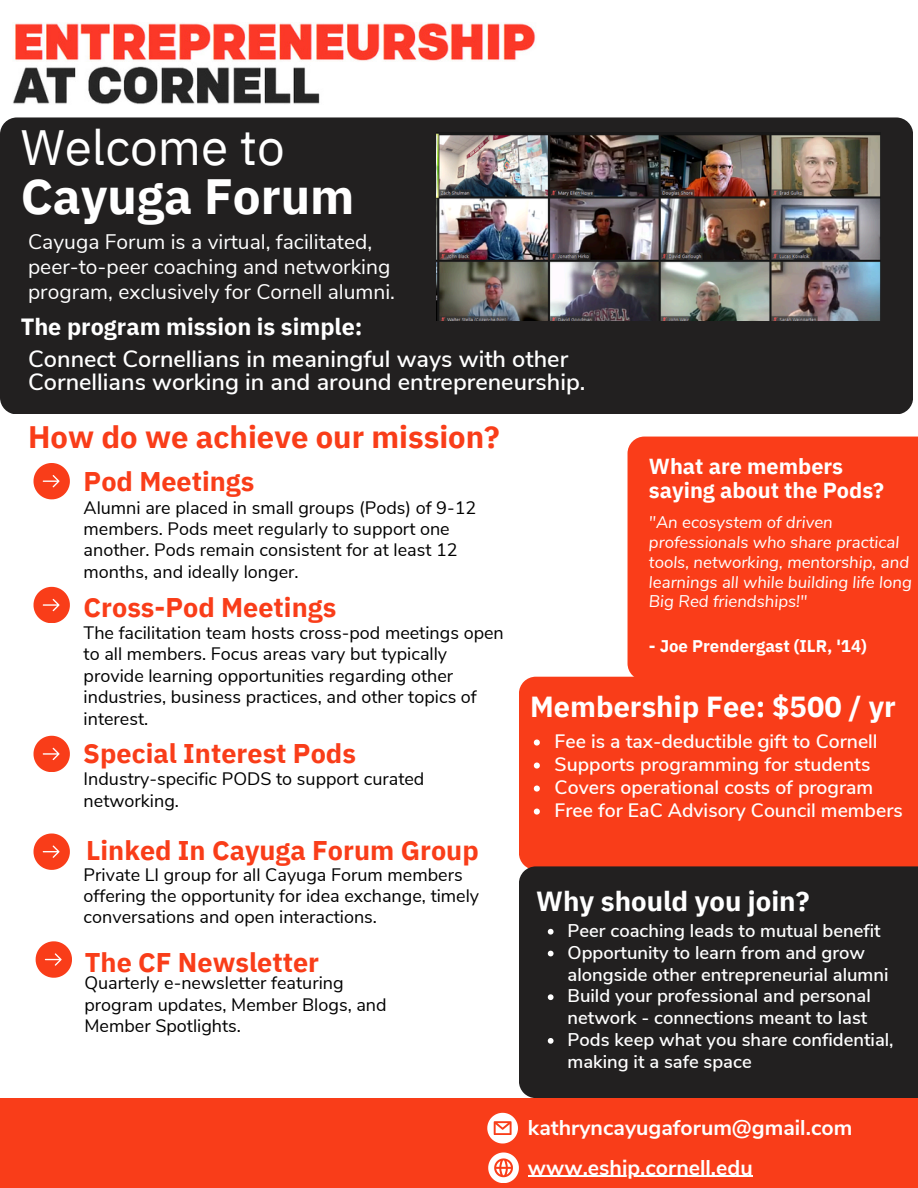
<style>
.page{position:relative;width:918px;height:1188px;background:#fff}
.page>*{position:absolute;margin:0;border:0;box-sizing:border-box;transform-origin:0 0}
.t1{font:700 49.5px/48.8px "IBM Plex Sans";color:#fff}
.t2{font:700 31.05px "IBM Plex Sans";color:#f93d19}
.t3{font:700 28.95px "IBM Plex Sans";color:#fff}
.t4{font:700 27.6px "IBM Plex Sans";color:#fff}
.t5{font:700 27px "IBM Plex Sans";color:#f93d19}
.t6{font:600 23.4px/23.4px "Nunito Sans";color:#fff}
.t7{font:700 23.4px "IBM Plex Sans";color:#fff}
.t8{font:700 21.75px/23.5px "IBM Plex Sans";color:#fff}
.t9{font:700 21.3px "Nunito Sans";color:#fff}
.t10{font:21px/24.8px "Nunito Sans";color:#fff}
.t11{font:600 19.35px "Nunito Sans";color:#fff}
.t12{font:600 18.45px/21.9px "Nunito Sans";color:#fff}
.t13{font:18px/21.3px "Nunito Sans";color:#000}
.t14{font:italic 16.8px/20px "Nunito Sans";color:#fff}
.t15{font:700 16.8px "IBM Plex Sans";color:#fff}
.s1{font-weight:400}
</style>
<div class="page">
<div style="left:0;top:1098px;width:918px;height:90px;background:#f93d19"></div>
<svg style="left:34px;top:463px;width:36px;height:36px"></svg>
<svg style="left:487px;top:1113px;width:31px;height:30px"></svg>
<svg style="left:488px;top:1152px;width:31px;height:31px"></svg>
<div style="left:0;top:117px;width:913px;height:297px;background:#222020;border-radius:17px"></div>
<img style="left:13px;top:23px;width:523px;height:81px">
<img style="left:437px;top:133px;width:443px;height:188px">
<div style="left:519px;top:677px;width:399px;height:189px;background:#f93d19"></div>
<div style="left:519px;top:866px;width:399px;height:232px;background:#222020"></div>
<svg style="left:34px;top:587px;width:36px;height:36px"></svg>
<hr style="left:528px;top:1176px;width:225px;height:1px;background:#fff">
<svg style="left:534px;top:740px;width:6px;height:6px"></svg>
<svg style="left:534px;top:763px;width:6px;height:6px"></svg>
<svg style="left:534px;top:786px;width:6px;height:6px"></svg>
<svg style="left:534px;top:809px;width:6px;height:6px"></svg>
<svg style="left:548px;top:929px;width:6px;height:6px"></svg>
<svg style="left:548px;top:951px;width:6px;height:5px"></svg>
<svg style="left:548px;top:994px;width:6px;height:6px"></svg>
<svg style="left:548px;top:1038px;width:6px;height:6px"></svg>
<svg style="left:34px;top:736px;width:36px;height:36px"></svg>
<svg style="left:34px;top:834px;width:36px;height:36px"></svg>
<svg style="left:36px;top:941px;width:36px;height:36px"></svg>
<div style="left:628px;top:437px;width:290px;height:243px;background:#fa3d19"></div>
<h4 class="t1" style="left:21px;top:122px;width:335px"><span class="s1">Welcome to<br></span>Cayuga Forum</h4>
<p class="t10" style="left:28px;top:230px;width:369px">Cayuga Forum is a virtual, facilitated, peer-to-peer coaching and networking program, exclusively for Cornell alumni.</p>
<p class="t7" style="left:21px;top:311px;width:343px">The program mission is simple:</p>
<h3 class="t6" style="left:28px;top:347px;width:559px">Connect Cornellians in meaningful ways with other<br>Cornellians working in and around entrepreneurship.</h3>
<h5 class="t2" style="left:28px;top:416px;width:473px">How do we achieve our mission?</h5>
<h4 class="t5" style="left:84px;top:464px;width:172px">Pod Meetings</h4>
<h4 class="t13" style="left:84px;top:497px;width:394px">Alumni are placed in small groups (Pods) of 9-12 members. Pods meet regularly to support one another. Pods remain consistent for at least 12 months, and ideally longer.</h4>
<h2 class="t5" style="left:84px;top:590px;width:254px">Cross-Pod Meetings</h2>
<p class="t13" style="left:84px;top:622px;width:422px">The facilitation team hosts cross-pod meetings open to all members. Focus areas vary but typically provide learning opportunities regarding other industries, business practices, and other topics of interest.</p>
<p class="t5" style="left:83px;top:736px;width:274px">Special Interest Pods</p>
<p class="t13" style="left:84px;top:769px;width:342px">Industry-specific PODS to support curated networking.</p>
<p class="t5" style="left:86px;top:832px;width:394px">Linked In Cayuga Forum Group</p>
<h3 class="t13" style="left:84px;top:864px;width:397px">Private LI group for all Cayuga Forum members offering the opportunity for idea exchange, timely conversations and open interactions.</h3>
<h3 class="t5" style="left:85px;top:944px;width:236px">The CF Newsletter</h3>
<p class="t13" style="left:84px;top:973px;width:304px">Quarterly e-newsletter featuring program updates, Member Blogs, and<br>Member Spotlights.</p>
<p class="t8" style="left:649px;top:454px;width:237px">What are members saying about the Pods?</p>
<p class="t14" style="left:649px;top:512px;width:265px">"An ecosystem of driven professionals who share practical tools, networking, mentorship, and learnings all while building life long<br>Big Red friendships!"</p>
<p class="t15" style="left:649px;top:635px;width:219px">- Joe Prendergast (ILR, '14)</p>
<p class="t3" style="left:530px;top:687px;width:367px">Membership Fee: $500 / yr</p>
<h3 class="t11" style="left:555px;top:728px;width:324px">Fee is a tax-deductible gift to Cornell</h3>
<p class="t11" style="left:555px;top:751px;width:317px">Supports programming for students</p>
<h2 class="t11" style="left:555px;top:774px;width:320px">Covers operational costs of program</h2>
<p class="t11" style="left:555px;top:797px;width:350px">Free for EaC Advisory Council members</p>
<p class="t4" style="left:536px;top:883px;width:275px">Why should you join?</p>
<p class="t12" style="left:568px;top:920px;width:315px">Peer coaching leads to mutual benefit</p>
<p class="t12" style="left:568px;top:942px;width:322px">Opportunity to learn from and grow alongside other entrepreneurial alumni</p>
<p class="t12" style="left:568px;top:985px;width:305px">Build your professional and personal network - connections meant to last</p>
<h3 class="t12" style="left:568px;top:1029px;width:328px">Pods keep what you share confidential, making it a safe space</h3>
<p class="t9" style="left:528px;top:1113px;width:326px">kathryncayugaforum@gmail.com</p>
<h6 class="t9" style="left:528px;top:1153px;width:226px">www.eship.cornell.edu</h6>
</div>
